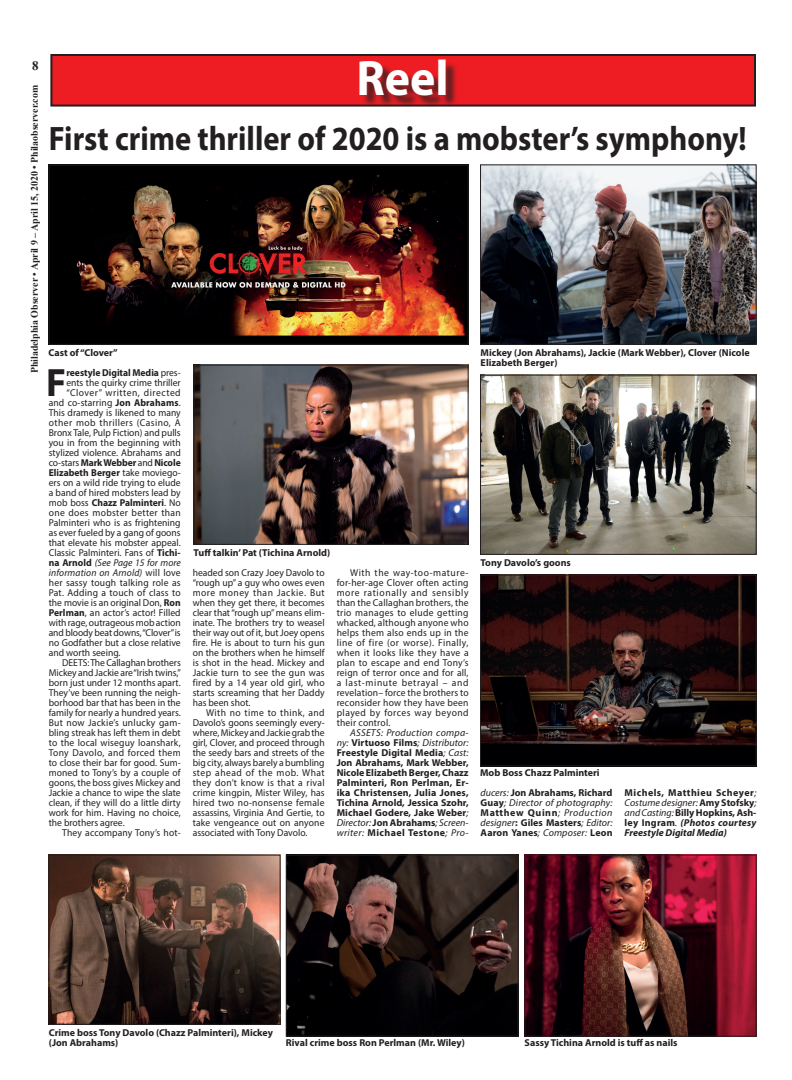
<style>
.page{position:relative;width:792px;height:1080px;background:#fff}
.page>*{position:absolute;margin:0;border:0;box-sizing:border-box;transform-origin:0 0}
.t1{font:700 50px "Myriad Pro";color:#fff;scale:.96 1}
.t2{font:700 39.7px "Myriad Pro";color:#231f20;scale:.96 1}
.t3{font:700 34px "Myriad Pro";color:#231f20;scale:.9 1}
.t4{font:700 13px "Times New Roman";color:#231f20}
.t5{font:10px/10px "Myriad Pro";color:#231f20;text-align:justify;scale:.96 1}
.t6{font:700 10px/10px "Myriad Pro";color:#231f20;text-align:justify}
.t7{font:italic 10px/10px "Myriad Pro";letter-spacing:.01em;color:#231f20;text-align:justify}
.t8{font:700 10px "Myriad Pro";color:#231f20;scale:.96 1}
.t9{font:700 10px "Times New Roman";color:#231f20}
.t10{font:italic 10px "Myriad Pro";letter-spacing:.01em;color:#231f20;scale:.96 1}
.t11{font:10px "Myriad Pro";letter-spacing:.02em;color:#231f20;scale:.96 1}
.t12{font:10px "Myriad Pro";letter-spacing:.025em;color:#231f20;scale:.96 1}
.t13{font:10px "Myriad Pro";letter-spacing:.035em;color:#231f20;scale:.96 1}
.t14{font:10px "Myriad Pro";letter-spacing:.045em;color:#231f20;scale:.96 1}
.t15{font:10px "Myriad Pro";letter-spacing:.05em;color:#231f20;scale:.96 1}
.s1{font-weight:400}
.s2{font-weight:700}
.s3{font-weight:700;font-style:normal}
.s4{font-style:normal}
.s5{font-weight:400;font-style:italic}
.s6{font-style:italic}
</style>
<div class="page">
<div style="left:51px;top:55px;width:704px;height:51px;background:#ee1d23"></div>
<div style="left:50px;top:54px;width:706px;height:53px;border:2px solid #231f20"></div>
<div style="left:361px;top:61px;width:97px;height:47px;background:#231f20;opacity:.75"></div>
<img style="left:51px;top:167px;width:415px;height:175px">
<div style="left:49px;top:165px;width:419px;height:179px;border:1px solid #231f20"></div>
<img style="left:482px;top:167px;width:272px;height:175px">
<div style="left:480px;top:165px;width:276px;height:179px;border:1px solid #231f20"></div>
<img style="left:482px;top:377px;width:272px;height:175px">
<div style="left:480px;top:375px;width:276px;height:179px;border:1px solid #231f20"></div>
<img style="left:196px;top:367px;width:270px;height:175px">
<div style="left:194px;top:365px;width:274px;height:179px;border:1px solid #231f20"></div>
<img style="left:51px;top:857px;width:227px;height:165px">
<div style="left:49px;top:855px;width:231px;height:169px;border:1px solid #231f20"></div>
<img style="left:288px;top:857px;width:228px;height:177px">
<div style="left:286px;top:855px;width:232px;height:181px;border:1px solid #231f20"></div>
<img style="left:527px;top:857px;width:227px;height:177px">
<div style="left:525px;top:855px;width:231px;height:181px;border:1px solid #231f20"></div>
<img style="left:482px;top:577px;width:272px;height:187px">
<div style="left:480px;top:575px;width:276px;height:191px;border:1px solid #231f20"></div>
<h3 class="t4" style="left:32px;top:57px;width:8px">8</h3>
<h1 class="t1" style="left:356px;top:46px;width:98px">Reel</h1>
<h3 class="t3" style="left:49px;top:117px;width:777px">First crime thriller of 2020 is a mobster’s symphony!</h3>
<p class="t9" style="left:27px;top:373px;width:290px;rotate:-90deg">Philadelphia Observer • April 9 – April 15, 2020 • Philaobserver.com</p>
<p class="t6" style="left:49px;top:347px;width:71px">Cast of “Clover”</p>
<p class="t6" style="left:481px;top:347px;width:271px">Mickey (Jon Abrahams), Jackie (Mark Webber), Clover (Nicole<br>Elizabeth Berger)</p>
<h2 class="t2" style="left:46px;top:357px;width:22px">F</h2>
<p class="t8" style="left:66px;top:366px;width:121px">reestyle Digital Media <span class="s1">pres-</span></p>
<p class="t5" style="left:66px;top:377px;width:121px">ents the quirky crime thriller</p>
<p class="t15" style="left:66px;top:386px;width:121px">“Clover” written, directed</p>
<p class="t5" style="left:49px;top:397px;width:139px">and co-starring <span class="s2">Jon Abrahams</span>.</p>
<p class="t5" style="left:49px;top:407px;width:139px">This dramedy is likened to many</p>
<p class="t14" style="left:49px;top:416px;width:139px">other mob thrillers (Casino, A</p>
<p class="t5" style="left:49px;top:427px;width:139px">Bronx Tale, Pulp Fiction) and pulls</p>
<p class="t5" style="left:49px;top:437px;width:139px">you in from the beginning with</p>
<p class="t5" style="left:49px;top:447px;width:139px">stylized violence. Abrahams and</p>
<p class="t8" style="left:49px;top:456px;width:139px"><span class="s1">co-stars</span> Mark Webber <span class="s1">and</span> Nicole</p>
<p class="t8" style="left:49px;top:466px;width:139px">Elizabeth Berger <span class="s1">take moviego-</span></p>
<p class="t5" style="left:49px;top:477px;width:139px">ers on a wild ride trying to elude</p>
<p class="t5" style="left:49px;top:487px;width:139px">a band of hired mobsters lead by</p>
<p class="t8" style="left:49px;top:496px;width:139px"><span class="s1">mob boss</span> Chazz Palminteri<span class="s1">. No</span></p>
<p class="t13" style="left:49px;top:506px;width:139px">one does mobster better than</p>
<p class="t5" style="left:49px;top:517px;width:139px">Palminteri who is as frightening</p>
<p class="t5" style="left:49px;top:527px;width:139px">as ever fueled by a gang of goons</p>
<p class="t5" style="left:49px;top:537px;width:139px">that elevate his mobster appeal.</p>
<p class="t5" style="left:49px;top:547px;width:139px">Classic Palminteri. Fans of <span class="s2">Tichi-</span></p>
<p class="t10" style="left:49px;top:556px;width:139px"><span class="s3">na Arnold</span> (See Page 15 for more</p>
<p class="t10" style="left:49px;top:566px;width:139px">information on Arnold) <span class="s4">will love</span></p>
<p class="t12" style="left:49px;top:576px;width:139px">her sassy tough talking role as</p>
<p class="t11" style="left:49px;top:586px;width:139px">Pat. Adding a touch of class to</p>
<p class="t5" style="left:49px;top:597px;width:139px">the movie is an original Don, <span class="s2">Ron</span></p>
<p class="t5" style="left:49px;top:607px;width:139px"><span class="s2">Perlman</span>, an actor’s actor! Filled</p>
<p class="t5" style="left:49px;top:617px;width:139px">with rage, outrageous mob action</p>
<p class="t5" style="left:49px;top:627px;width:139px">and bloody beat downs, “Clover” is</p>
<p class="t5" style="left:49px;top:637px;width:139px">no Godfather but a close relative</p>
<p class="t5" style="left:49px;top:647px;width:76px">and worth seeing.</p>
<p class="t5" style="left:62px;top:657px;width:125px">DEETS: The Callaghan brothers</p>
<p class="t5" style="left:49px;top:667px;width:139px">Mickey and Jackie are “Irish twins,”</p>
<p class="t5" style="left:49px;top:677px;width:139px">born just under 12 months apart.</p>
<p class="t5" style="left:49px;top:687px;width:139px">They’ve been running the neigh-</p>
<p class="t5" style="left:49px;top:697px;width:139px">borhood bar that has been in the</p>
<p class="t5" style="left:49px;top:707px;width:139px">family for nearly a hundred years.</p>
<p class="t12" style="left:49px;top:716px;width:139px">But now Jackie’s unlucky gam-</p>
<p class="t5" style="left:49px;top:727px;width:139px">bling streak has left them in debt</p>
<p class="t11" style="left:49px;top:736px;width:139px">to the local wiseguy loanshark,</p>
<p class="t13" style="left:49px;top:746px;width:139px">Tony Davolo, and forced them</p>
<p class="t5" style="left:49px;top:757px;width:139px">to close their bar for good. Sum-</p>
<p class="t5" style="left:49px;top:767px;width:139px">moned to Tony’s by a couple of</p>
<p class="t5" style="left:49px;top:777px;width:139px">goons, the boss gives Mickey and</p>
<p class="t5" style="left:49px;top:787px;width:139px">Jackie a chance to wipe the slate</p>
<p class="t5" style="left:49px;top:797px;width:139px">clean, if they will do a little dirty</p>
<p class="t5" style="left:49px;top:807px;width:139px">work for him. Having no choice,</p>
<p class="t5" style="left:49px;top:817px;width:81px">the brothers agree.</p>
<p class="t5" style="left:62px;top:827px;width:125px">They accompany Tony’s hot-</p>
<p class="t6" style="left:194px;top:547px;width:138px">Tuff talkin’ Pat (Tichina Arnold)</p>
<p class="t6" style="left:481px;top:557px;width:92px">Tony Davolo’s goons</p>
<p class="t5" style="left:337px;top:567px;width:139px;text-indent:13px">With the way-too-mature&shy;for-her-age Clover often acting more rationally and sensibly than the Callaghan brothers, the trio manages to elude getting whacked, although anyone who helps them also ends up in the line of fire (or worse). Finally, when it looks like they have a plan to escape and end Tony’s reign of terror once and for all, a last-minute betrayal – and revelation– force the brothers to reconsider how they have been played by forces way beyond their control.</p>
<p class="t6" style="left:337px;top:727px;width:133px;text-indent:14px"><span class="s5">ASSETS: Production compa&shy;ny:</span> Virtuoso Films<span class="s5">; Distributor:<br></span>Freestyle Digital Media<span class="s5">; Cast:<br></span>Jon Abrahams, Mark Webber, Nicole Elizabeth Berger, Chazz Palminteri, Ron Perlman, Er&shy;ika Christensen, Julia Jones, Tichina Arnold, Jessica Szohr, Michael Godere, Jake Weber<span class="s5">; Director:</span> Jon Abrahams<span class="s5">; Screen&shy;writer:</span> Michael Testone<span class="s5">; Pro-</span></p>
<p class="t5" style="left:193px;top:567px;width:139px">headed son Crazy Joey Davolo to “rough up” a guy who owes even more money than Jackie. But when they get there, it becomes clear that “rough up” means elim&shy;inate. The brothers try to weasel their way out of it, but Joey opens fire. He is about to turn his gun on the brothers when he himself is shot in the head. Mickey and Jackie turn to see the gun was fired by a 14 year old girl, who starts screaming that her Daddy has been shot.</p>
<p class="t5" style="left:193px;top:707px;width:139px;text-indent:13px">With no time to think, and Davolo’s goons seemingly every&shy;where, Mickey and Jackie grab the girl, Clover, and proceed through the seedy bars and streets of the big city, always barely a bumbling step ahead of the mob. What they don’t know is that a rival crime kingpin, Mister Wiley, has hired two no-nonsense female assassins, Virginia And Gertie, to take vengeance out on anyone associated with Tony Davolo.</p>
<p class="t6" style="left:480px;top:767px;width:121px">Mob Boss Chazz Palminteri</p>
<p class="t7" style="left:481px;top:787px;width:133px">ducers: <span class="s3">Jon Abrahams, Richard Guay</span>; Director of photography:<br><span class="s3">Matthew Quinn</span>; Production designer<span class="s3">: Giles Masters</span>; Editor:<br><span class="s3">Aaron Yanes</span>; Composer: <span class="s3">Leon</span></p>
<p class="t6" style="left:625px;top:787px;width:133px">Michels, Matthieu Scheyer<span class="s5">; Costume designer:</span> Amy Stofsky<span class="s5">; and Casting:</span> Billy Hopkins, Ash&shy;ley Ingram<span class="s5">.</span> <span class="s6">(Photos courtesy Freestyle Digital Media)</span></p>
<p class="t6" style="left:49px;top:1027px;width:226px">Crime boss Tony Davolo (Chazz Palminteri), Mickey (Jon Abrahams)</p>
<p class="t6" style="left:286px;top:1037px;width:180px">Rival crime boss Ron Perlman (Mr. Wiley)</p>
<p class="t6" style="left:525px;top:1037px;width:154px">Sassy Tichina Arnold is tuff as nails</p>
</div>
